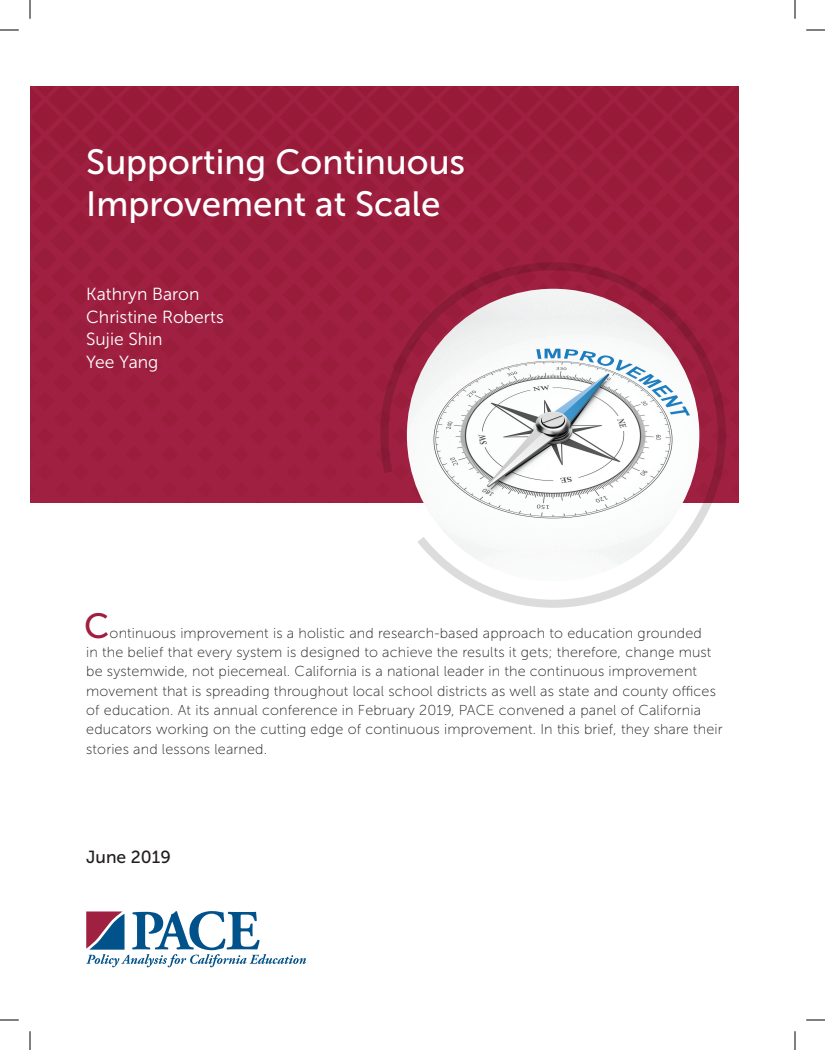
<style>
.page{position:relative;width:825px;height:1050px;background:#fff}
.page>*{position:absolute;margin:0;border:0;box-sizing:border-box;transform-origin:0 0}
.t1{font:35px/41.2px "Museo Sans 500";color:#fff}
.t2{font:35px "Museo Sans 500";color:#a01e40}
.t3{font:17.5px/22.5px "Museo Sans 300";color:#fff}
.t4{font:17.5px "Museo Sans 500";color:#231f20}
.t5{font:14.38px/19.4px "Museo Sans 100";letter-spacing:.01em;color:#231f20}
</style>
<div class="page">
<div style="left:30px;top:86px;width:709px;height:416px;background:#9e1f3f"></div>
<svg style="left:380px;top:262px;width:346px;height:346px"></svg>
<svg style="left:86px;top:911px;width:220px;height:56px"></svg>
<img style="left:407px;top:289px;width:292px;height:292px;border-radius:146px">
<svg style="left:0;top:29px;width:19px;height:2px"></svg>
<svg style="left:806px;top:29px;width:19px;height:2px"></svg>
<svg style="left:0;top:1019px;width:19px;height:2px"></svg>
<svg style="left:806px;top:1019px;width:19px;height:2px"></svg>
<svg style="left:29px;top:0;width:2px;height:19px"></svg>
<svg style="left:29px;top:1031px;width:2px;height:19px"></svg>
<svg style="left:794px;top:0;width:2px;height:19px"></svg>
<svg style="left:794px;top:1031px;width:2px;height:19px"></svg>
<h1 class="t1" style="left:86px;top:142px;width:381px">Supporting Continuous<br>Improvement at Scale</h1>
<p class="t3" style="left:86px;top:283px;width:139px">Kathryn Baron<br>Christine Roberts<br>Sujie Shin<br>Yee Yang</p>
<h1 class="t2" style="left:84px;top:606px;width:27px">C</h1>
<p class="t5" style="left:86px;top:623px;width:638px;text-indent:23px">ontinuous improvement is a holistic and research-based approach to education grounded<br>in the belief that every system is designed to achieve the results it gets; therefore, change must be systemwide, not piecemeal. California is a national leader in the continuous improvement movement that is spreading throughout local school districts as well as state and county offices of education. At its annual conference in February 2019, PACE convened a panel of California educators working on the cutting edge of continuous improvement. In this brief, they share their stories and lessons learned.</p>
<p class="t4" style="left:86px;top:847px;width:86px">June 2019</p>
</div>
